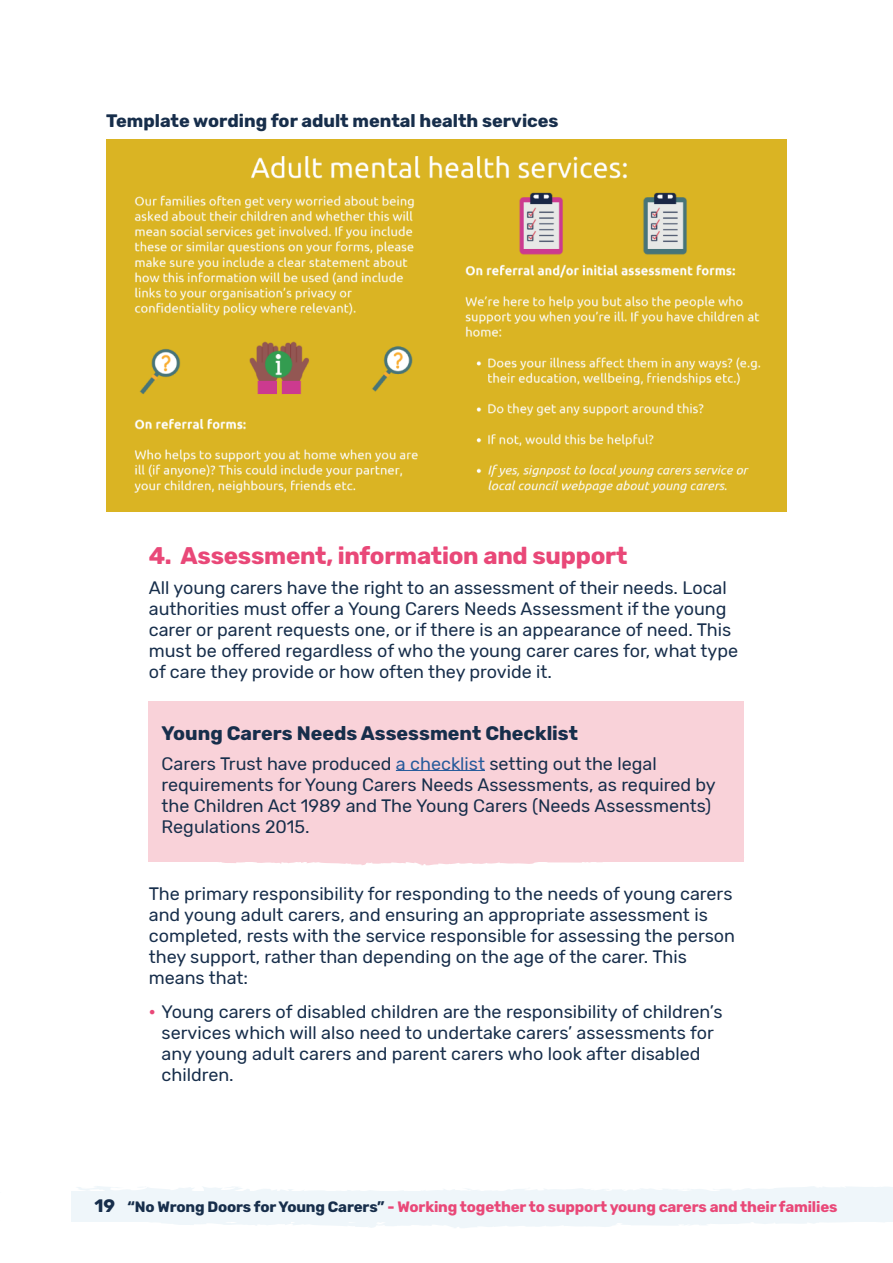
<style>
.page{position:relative;width:893px;height:1263px;background:#fff}
.page>*{position:absolute;margin:0;border:0;box-sizing:border-box;transform-origin:0 0}
.H2_Subheading__Pink{font:700 24px "Rubik";letter-spacing:-.01em;color:#e94878}
.H3_Subheading__Deep_Blue{font:700 19.5px "Rubik";color:#172e4b}
.Body_Copy__Deep_Blue{font:18px/21px "Rubik";color:#172e4b}
.Bulleted_List__Deep_Blue_Text__Pink_Bull{font:18px/21px "Rubik";color:#172e4b}
.Body_Copy__Deep_Blue-2{font:700 18px "Rubik";color:#172e4b}
.t1{font:700 15px "Rubik";letter-spacing:-.01em;color:#e94878}
.s1{color:#275b9b}
.s2{font-weight:700;color:#e94878}
.s3{font-size:18px;color:#172e4b}
.s4{color:#172e4b}
</style>
<div class="page">
<hr style="left:0;top:1191px;width:1px;height:30px;background:#eff6fa">
<div style="left:71px;top:1191px;width:822px;height:30px;background:#eff6fa"></div>
<svg style="left:74px;top:1221px;width:819px;height:7px"></svg>
<svg style="left:77px;top:1186px;width:816px;height:5px"></svg>
<svg style="left:151px;top:861px;width:593px;height:5px"></svg>
<div style="left:149px;top:701px;width:595px;height:160px;background:#f9d2d9"></div>
<div style="left:106px;top:139px;width:681px;height:373px;background:#dab423"></div>
<img style="left:134px;top:157px;width:627px;height:336px">
<hr style="left:396px;top:770px;width:89px;height:1px;background:#275b9b">
<p class="Body_Copy__Deep_Blue-2" style="left:106px;top:111px;width:454px">Template wording for adult mental health services</p>
<h2 class="H2_Subheading__Pink" style="left:149px;top:542px;width:480px">4. Assessment, information and support</h2>
<p class="Body_Copy__Deep_Blue" style="left:149px;top:577px;width:591px">All young carers have the right to an assessment of their needs. Local authorities must offer a Young Carers Needs Assessment if the young carer or parent requests one, or if there is an appearance of need. This must be offered regardless of who the young carer cares for, what type of care they provide or how often they provide it.</p>
<p class="H3_Subheading__Deep_Blue" style="left:162px;top:722px;width:418px">Young Carers Needs Assessment Checklist</p>
<p class="Body_Copy__Deep_Blue" style="left:162px;top:753px;width:556px">Carers Trust have produced <span class="s1">a checklist</span> setting out the legal requirements for Young Carers Needs Assessments, as required by the Children Act 1989 and The Young Carers (Needs Assessments)<br>Regulations 2015.</p>
<p class="Body_Copy__Deep_Blue" style="left:149px;top:884px;width:588px">The primary responsibility for responding to the needs of young carers and young adult carers, and ensuring an appropriate assessment is completed, rests with the service responsible for assessing the person they support, rather than depending on the age of the carer. This means that:</p>
<p class="Bulleted_List__Deep_Blue_Text__Pink_Bull" style="left:162px;top:1001px;width:562px;text-indent:-13px"><span class="s2">•</span> Young carers of disabled children are the responsibility of children’s services which will also need to undertake carers’ assessments for any young adult carers and parent carers who look after disabled children.</p>
<p class="t1" style="left:95px;top:1198px;width:744px"><span class="s3">19</span> <span class="s4">“No Wrong Doors for Young Carers”</span> - Working together to support young carers and their families</p>
</div>
